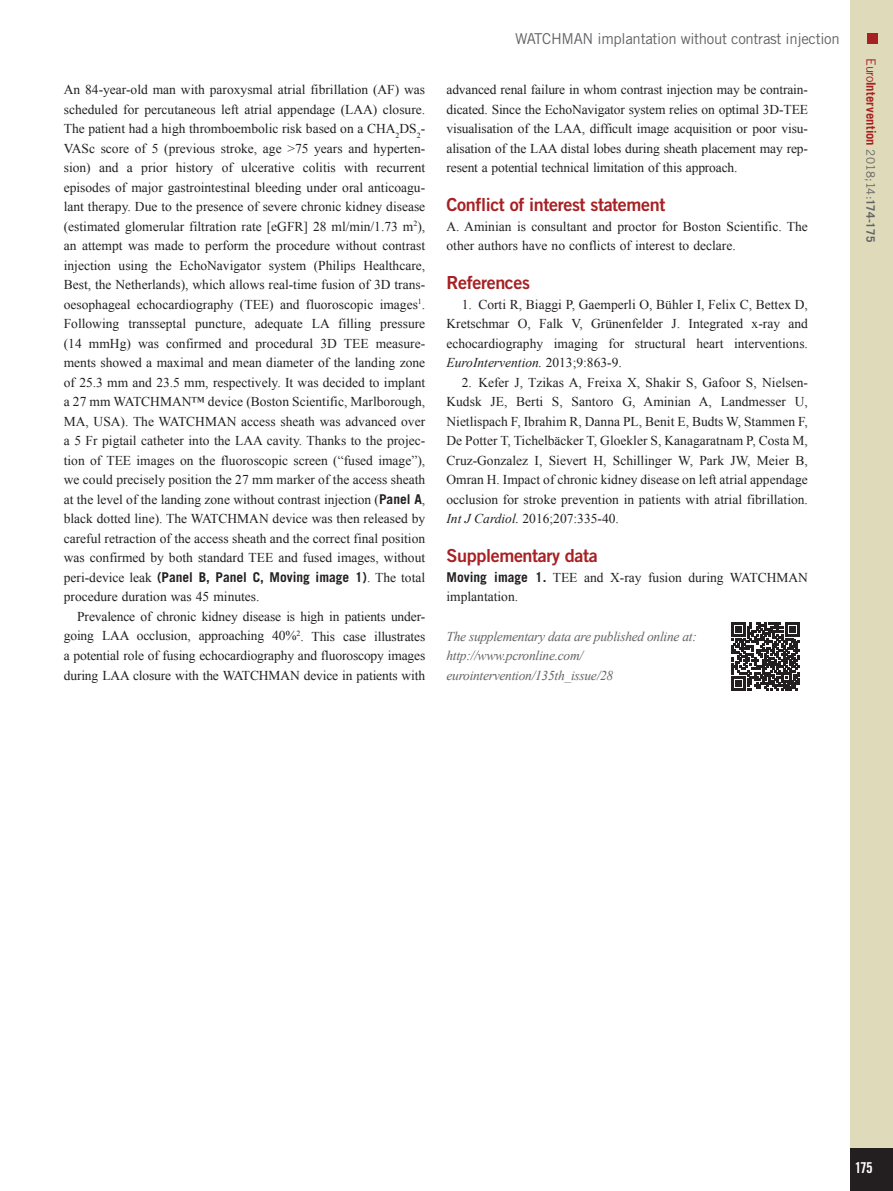
<style>
.page{position:relative;width:893px;height:1191px;background:#fff}
.page>*{position:absolute;margin:0;border:0;box-sizing:border-box;transform-origin:0 0}
.intertitre1{font:18px "Trade Gothic LT Std Bd 2";letter-spacing:-.02em;color:#a72023}
.t1{font:15px "Trade Gothic LT Std";letter-spacing:-.02em;color:#636366}
.t2{font:15px "Trade Gothic LT Std Bd Cn 20";color:#fff}
.text_1er_paragraph{font:13.5px/19.5px "Times New Roman";color:#231f20}
.references{font:13.5px/19.5px "Times New Roman";color:#231f20;text-align:justify}
.text_paragraph{font:13.5px/19.5px "Times New Roman";letter-spacing:-.01em;color:#231f20;text-align:justify}
.chapitre_address{font:italic 13.5px/19.5px "Times New Roman";letter-spacing:-.02em;color:#636366}
.t3{font:700 12.75px "Trade Gothic LT Std";letter-spacing:.005em;color:#a72023}
.s1{font-family:"Trade Gothic LT Std";font-weight:700}
.s2{font-style:italic}
.s3{font-weight:400}
.s4{font-weight:400;font-size:11.7px;color:#636366}
.s5{font-size:11.7px;color:#636366}
</style>
<div class="page">
<div style="left:850px;top:0;width:43px;height:1191px;background:#dedaba"></div>
<div style="left:850px;top:1148px;width:43px;height:43px;background:#231f20"></div>
<div style="left:867px;top:34px;width:11px;height:10px;background:#a72023"></div>
<svg style="left:731px;top:622px;width:69px;height:68px"></svg>
<p class="text_1er_paragraph" style="left:64px;top:80px;width:363px;text-align:justify">An 84-year-old man with paroxysmal atrial fibrillation (AF) was scheduled for percutaneous left atrial appendage (LAA) closure.<br>The patient had a high thromboembolic risk based on a CHA<sub>2</sub>DS<sub>2</sub>- VASc score of 5 (previous stroke, age &gt;75 years and hyperten&shy;sion) and a prior history of ulcerative colitis with recurrent episodes of major gastrointestinal bleeding under oral anticoagu&shy;lant therapy. Due to the presence of severe chronic kidney disease (estimated glomerular filtration rate [eGFR] 28 ml/min/1.73 m<sup>2</sup>), an attempt was made to perform the procedure without contrast injection using the EchoNavigator system (Philips Healthcare, Best, the Netherlands), which allows real-time fusion of 3D trans&shy;oesophageal echocardiography (TEE) and fluoroscopic images<sup>1</sup>.<br>Following transseptal puncture, adequate LA filling pressure (14 mmHg) was confirmed and procedural 3D TEE measure&shy;ments showed a maximal and mean diameter of the landing zone of 25.3 mm and 23.5 mm, respectively. It was decided to implant a 27 mm WATCHMAN™ device (Boston Scientific, Marlborough, MA, USA). The WATCHMAN access sheath was advanced over a 5 Fr pigtail catheter into the LAA cavity. Thanks to the projec&shy;tion of TEE images on the fluoroscopic screen (“fused image”), we could precisely position the 27 mm marker of the access sheath at the level of the landing zone without contrast injection (<span class="s1">Panel A</span>, black dotted line). The WATCHMAN device was then released by careful retraction of the access sheath and the correct final position was confirmed by both standard TEE and fused images, without peri-device leak <span class="s1">(Panel B, Panel C, Moving image 1)</span>. The total procedure duration was 45 minutes.</p>
<p class="text_paragraph" style="left:64px;top:606px;width:363px;text-indent:14px">Prevalence of chronic kidney disease is high in patients under&shy;going LAA occlusion, approaching 40%<sup>2</sup>. This case illustrates a potential role of fusing echocardiography and fluoroscopy images during LAA closure with the WATCHMAN device in patients with</p>
<p class="t1" style="left:515px;top:30px;width:326px">WATCHMAN implantation without contrast injection</p>
<p class="text_paragraph" style="left:446px;top:80px;width:363px">advanced renal failure in whom contrast injection may be contrain&shy;dicated. Since the EchoNavigator system relies on optimal 3D-TEE visualisation of the LAA, difficult image acquisition or poor visu&shy;alisation of the LAA distal lobes during sheath placement may rep&shy;resent a potential technical limitation of this approach.</p>
<p class="intertitre1" style="left:446px;top:194px;width:220px">Conflict of interest statement</p>
<p class="text_1er_paragraph" style="left:446px;top:216px;width:363px">A. Aminian is consultant and proctor for Boston Scientific. The other authors have no conflicts of interest to declare.</p>
<p class="intertitre1" style="left:446px;top:272px;width:85px">References</p>
<p class="references" style="left:446px;top:294px;width:363px;text-indent:15px">1. Corti R, Biaggi P, Gaemperli O, Bühler I, Felix C, Bettex D, Kretschmar O, Falk V, Grünenfelder J. Integrated x-ray and echocardiography imaging for structural heart interventions.<br><span class="s2">EuroIntervention.</span> 2013;9:863-9.</p>
<p class="references" style="left:446px;top:372px;width:363px;text-indent:15px">2. Kefer J, Tzikas A, Freixa X, Shakir S, Gafoor S, Nielsen-Kudsk JE, Berti S, Santoro G, Aminian A, Landmesser U, Nietlispach F, Ibrahim R, Danna PL, Benit E, Budts W, Stammen F, De Potter T, Tichelbäcker T, Gloekler S, Kanagaratnam P, Costa M, Cruz-Gonzalez I, Sievert H, Schillinger W, Park JW, Meier B, Omran H. Impact of chronic kidney disease on left atrial appendage occlusion for stroke prevention in patients with atrial fibrillation.<br><span class="s2">Int J Cardiol.</span> 2016;207:335-40.</p>
<p class="intertitre1" style="left:446px;top:545px;width:153px">Supplementary data</p>
<p class="text_1er_paragraph" style="left:446px;top:567px;width:363px"><span class="s1">Moving image 1.</span> TEE and X-ray fusion during WATCHMAN implantation.</p>
<p class="chapitre_address" style="left:446px;top:626px;width:252px">The supplementary data are published online at: http://www.pcronline.com/ eurointervention/135th_issue/28</p>
<p class="t3" style="left:879px;top:58px;width:185px;rotate:90deg"><span class="s3">Euro</span>Intervention <span class="s4">2018;14:</span><span class="s5">174-175</span></p>
<p class="t2" style="left:855px;top:1158px;width:19px">175</p>
</div>
